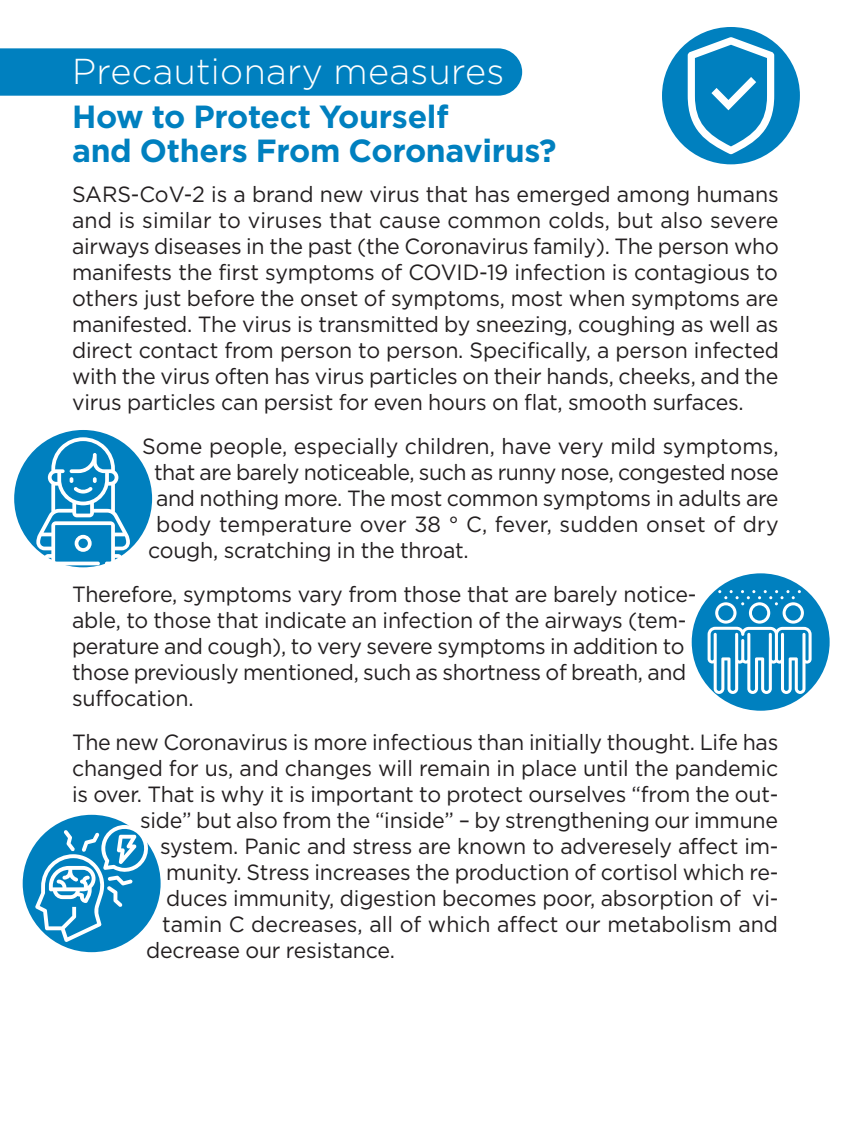
<style>
.page{position:relative;width:851px;height:1134px;background:#fff}
.page>*{position:absolute;margin:0;border:0;box-sizing:border-box;transform-origin:0 0}
.t1{font:300 36px "Gotham";letter-spacing:.01em;color:#fff}
.t2{font:700 32px/34px "Gotham";letter-spacing:-.01em;color:#0080bf}
.t3{font:22px/26px "Gotham";letter-spacing:-.01em;color:#231f20;text-align:justify}
.t4{font:22px "Gotham";letter-spacing:.01em;color:#231f20}
</style>
<div class="page">
<div style="left:0;top:48px;width:522px;height:48px;background:#0080bf"></div>
<div style="left:662px;top:27px;width:137px;height:137px;background:#0080bf;border-radius:50%"></div>
<div style="left:23px;top:815px;width:138px;height:137px;background:#0080bf;border-radius:50%"></div>
<svg style="left:35px;top:825px;width:116px;height:117px"></svg>
<svg style="left:687px;top:37px;width:87px;height:117px"></svg>
<div style="left:14px;top:430px;width:138px;height:137px;background:#0080bf;border-radius:50%"></div>
<svg style="left:36px;top:437px;width:94px;height:128px"></svg>
<div style="left:691px;top:573px;width:138px;height:138px;background:#0080bf;border-radius:50%"></div>
<svg style="left:707px;top:590px;width:104px;height:104px"></svg>
<h1 class="t1" style="left:72px;top:52px;width:434px">Precautionary measures</h1>
<h2 class="t2" style="left:72px;top:99px;width:486px">How to Protect Yourself<br>and Others From Coronavirus?</h2>
<p class="t3" style="left:72px;top:181px;width:708px">SARS-CoV-2 is a brand new virus that has emerged among humans and is similar to viruses that cause common colds, but also severe airways diseases in the past (the Coronavirus family). The person who manifests the first symptoms of COVID-19 infection is contagious to others just before the onset of symptoms, most when symptoms are manifested. The virus is transmitted by sneezing, coughing as well as direct contact from person to person. Specifically, a person infected with the virus often has virus particles on their hands, cheeks, and the virus particles can persist for even hours on flat, smooth surfaces.</p>
<p class="t3" style="left:142px;top:433px;width:638px">Some people, especially children, have very mild symptoms,</p>
<p class="t3" style="left:154px;top:459px;width:626px">that are barely noticeable, such as runny nose, congested nose</p>
<p class="t3" style="left:156px;top:485px;width:624px">and nothing more. The most common symptoms in adults are</p>
<p class="t4" style="left:156px;top:512px;width:624px">body temperature over 38 ° C, fever, sudden onset of dry</p>
<p class="t3" style="left:148px;top:537px;width:322px">cough, scratching in the throat.</p>
<p class="t3" style="left:72px;top:581px;width:626px;text-align:left">Therefore, symptoms vary from those that are barely notice&shy;able, to those that indicate an infection of the airways (tem&shy;perature and cough), to very severe symptoms in addition to those previously mentioned, such as shortness of breath, and suffocation.</p>
<p class="t3" style="left:72px;top:729px;width:707px">The new Coronavirus is more infectious than initially thought. Life has</p>
<p class="t3" style="left:72px;top:755px;width:707px">changed for us, and changes will remain in place until the pandemic</p>
<p class="t3" style="left:72px;top:781px;width:708px">is over. That is why it is important to protect ourselves “from the out-</p>
<p class="t3" style="left:140px;top:807px;width:639px">side” but also from the “inside” – by strengthening our immune</p>
<p class="t3" style="left:160px;top:833px;width:620px">system. Panic and stress are known to adveresely affect im-</p>
<p class="t3" style="left:166px;top:859px;width:614px">munity. Stress increases the production of cortisol which re-</p>
<p class="t3" style="left:166px;top:885px;width:614px">duces immunity, digestion becomes poor, absorption of vi-</p>
<p class="t3" style="left:162px;top:911px;width:617px">tamin C decreases, all of which affect our metabolism and</p>
<p class="t3" style="left:146px;top:937px;width:250px">decrease our resistance.</p>
</div>
